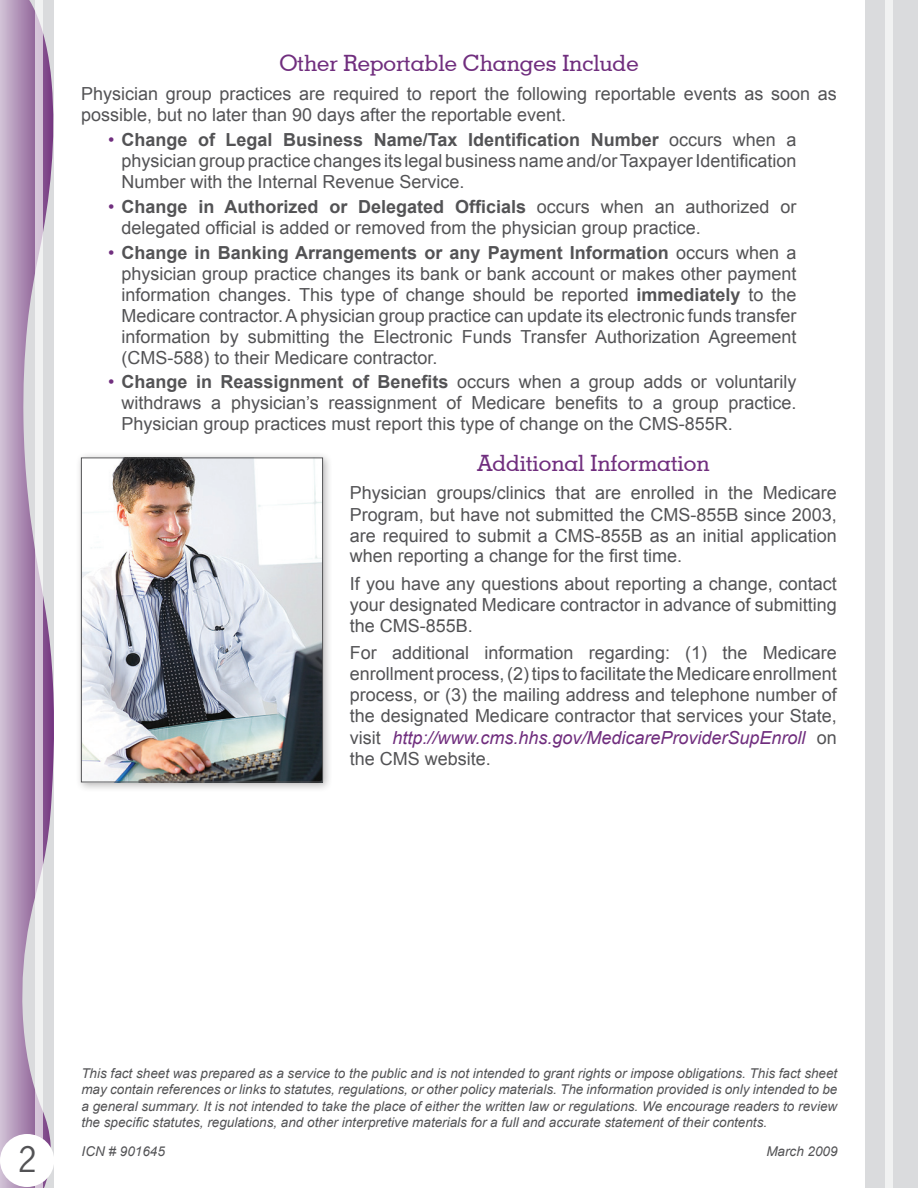
<style>
.page{position:relative;width:918px;height:1188px;background:#fff}
.page>*{position:absolute;margin:0;border:0;box-sizing:border-box;transform-origin:0 0}
.t1{font:33px "News Gothic Std";color:#535355}
.t2{font:500 22.5px "Geometric Slab 703 BT";color:#702e7e}
.Bullet_List{font:18px/21px "Arial";color:#535355;text-align:justify}
.Body_Text{font:18px/21px "Arial";color:#535355}
.Disclaimer{font:italic 13.5px/16.5px "Arial";color:#535355;text-align:justify}
.s1{color:#702e7e}
.s2{font-weight:700}
.s3{font-style:italic;color:#702e7e}
</style>
<div class="page">
<div style="left:75px;top:451px;width:259px;height:342px;background:#231f20;opacity:.33"></div>
<svg style="left:0;top:0;width:54px;height:1188px;background:#baa3c0"></svg>
<div style="left:865px;top:0;width:53px;height:1188px;background:#dadbdd"></div>
<div style="left:885px;top:0;width:7px;height:1188px;background:#f1f2f2"></div>
<svg style="left:35px;top:0;width:8px;height:1188px;fill:#d7c7da"></svg>
<img style="left:83px;top:460px;width:238px;height:320px">
<div style="left:0;top:1134px;width:54px;height:53px;background:#fff;border-radius:50%"></div>
<div style="left:81px;top:458px;width:242px;height:324px;border:1px solid #535355"></div>
<p class="t2" style="left:279px;top:49px;width:361px">Other Reportable Changes Include</p>
<p class="Body_Text" style="left:81px;top:83px;width:757px">Physician group practices are required to report the following reportable events as soon as possible, but no later than 90 days after the reportable event.</p>
<p class="Bullet_List" style="left:122px;top:129px;width:677px;text-indent:-14px"><span class="s1">•</span> <span class="s2">Change of Legal Business Name/Tax Identification Number</span> occurs when a physician group practice changes its legal business name and/orTaxpayerIdentification Number with the Internal Revenue Service.</p>
<p class="Bullet_List" style="left:122px;top:196px;width:676px;text-indent:-14px"><span class="s1">•</span> <span class="s2">Change in Authorized or Delegated Officials</span> occurs when an authorized or delegated official is added or removed from the physician group practice.</p>
<p class="Bullet_List" style="left:122px;top:242px;width:676px;text-indent:-14px"><span class="s1">•</span> <span class="s2">Change in Banking Arrangements or any Payment Information</span> occurs when a physician group practice changes its bank or bank account or makes other payment information changes. This type of change should be reported <span class="s2">immediately</span> to the Medicare contractor. A physician group practice can update its electronic funds transfer information by submitting the Electronic Funds Transfer Authorization Agreement (CMS-588) to their Medicare contractor.</p>
<p class="Bullet_List" style="left:122px;top:372px;width:677px;text-indent:-14px"><span class="s1">•</span> <span class="s2">Change in Reassignment of Benefits</span> occurs when a group adds or voluntarily withdraws a physician’s reassignment of Medicare benefits to a group practice.<br>Physician group practices must report this type of change on the CMS-855R.</p>
<p class="t2" style="left:477px;top:449px;width:234px">Additional Information</p>
<p class="Bullet_List" style="left:350px;top:483px;width:489px">Physician groups/clinics that are enrolled in the Medicare Program, but have not submitted the CMS-855B since 2003, are required to submit a CMS-855B as an initial application when reporting a change for the first time.</p>
<p class="Bullet_List" style="left:350px;top:573px;width:489px">If you have any questions about reporting a change, contact your designated Medicare contractor in advance of submitting the CMS-855B.</p>
<p class="Bullet_List" style="left:350px;top:643px;width:489px">For additional information regarding: (1) the Medicare enrollment process, (2) tips to facilitate the Medicare enrollment process, or (3) the mailing address and telephone number of the designated Medicare contractor that services your State, visit <span class="s3">http://www.cms.hhs.gov/MedicareProviderSupEnroll</span> on the CMS website.</p>
<p class="t1" style="left:18px;top:1138px;width:21px">2</p>
<p class="Disclaimer" style="left:81px;top:1065px;width:757px">This fact sheet was prepared as a service to the public and is not intended to grant rights or impose obligations. This fact sheet may contain references or links to statutes, regulations, or other policy materials. The information provided is only intended to be a general summary. It is not intended to take the place of either the written law or regulations. We encourage readers to review the specific statutes, regulations, and other interpretive materials for a full and accurate statement of their contents.</p>
<p class="Disclaimer" style="left:82px;top:1143px;width:85px">ICN # 901645</p>
<p class="Disclaimer" style="left:766px;top:1143px;width:73px">March 2009</p>
</div>
